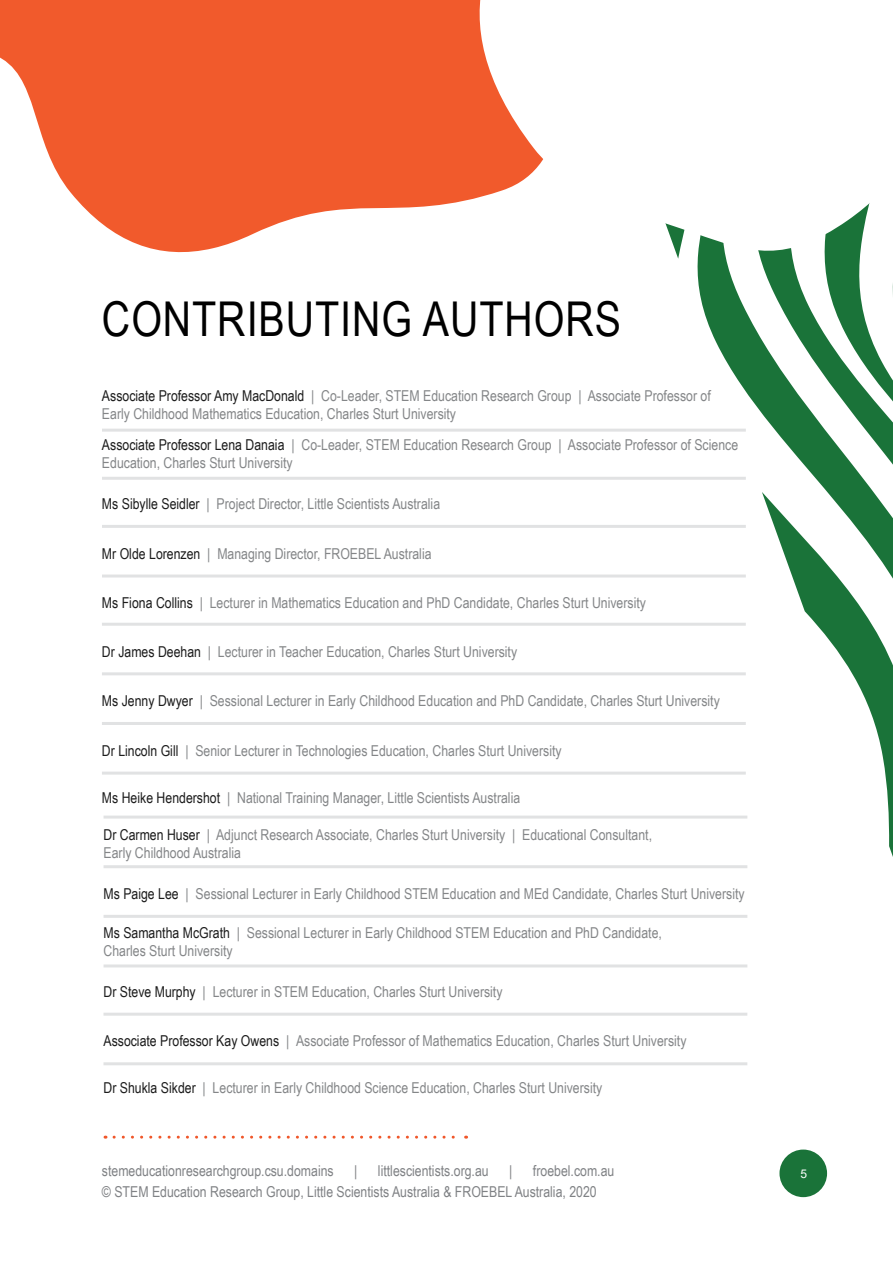
<style>
.page{position:relative;width:893px;height:1263px;background:#fff}
.page>*{position:absolute;margin:0;border:0;box-sizing:border-box;transform-origin:0 0}
.t1{font:48px "Arial Narrow";letter-spacing:.02em;color:#000}
.t2{font:15px/18px "Arial Narrow";color:#848688}
.t3{font:15px/21px "Arial Narrow";color:#808285}
.t4{font:12px "Arial";color:#fff}
.s1{color:#1c1c1c}
</style>
<div class="page">
<svg style="left:521px;top:264px;width:372px;height:751px"></svg>
<svg style="left:0;top:0;width:430px;height:253px;fill:#f15a2c"></svg>
<svg style="left:430px;top:0;width:440px;height:264px"></svg>
<div style="left:779px;top:1149px;width:48px;height:48px;background:#1a7339;border-radius:50%"></div>
<hr style="left:102px;top:429px;width:644px;height:3px;background:#dcddde">
<hr style="left:102px;top:477px;width:644px;height:3px;background:#dcddde">
<hr style="left:102px;top:525px;width:644px;height:3px;background:#dcddde">
<hr style="left:102px;top:574px;width:644px;height:3px;background:#dcddde">
<hr style="left:102px;top:623px;width:644px;height:3px;background:#dcddde">
<hr style="left:102px;top:672px;width:644px;height:3px;background:#dcddde">
<hr style="left:102px;top:722px;width:644px;height:3px;background:#dcddde">
<hr style="left:102px;top:772px;width:644px;height:3px;background:#dcddde">
<hr style="left:104px;top:815px;width:643px;height:3px;background:#dcddde">
<hr style="left:104px;top:865px;width:643px;height:3px;background:#dcddde">
<hr style="left:104px;top:915px;width:643px;height:3px;background:#dcddde">
<hr style="left:104px;top:964px;width:643px;height:3px;background:#dcddde">
<hr style="left:103px;top:1013px;width:644px;height:3px;background:#dcddde">
<hr style="left:103px;top:1062px;width:644px;height:3px;background:#dcddde">
<svg style="left:114px;top:1136px;width:353px;height:3px"></svg>
<h1 class="t1" style="left:102px;top:284px;width:521px">CONTRIBUTING AUTHORS</h1>
<p class="t2" style="left:102px;top:386px;width:610px"><span class="s1">Associate Professor Amy MacDonald</span> | Co-Leader, STEM Education Research Group | Associate Professor of<br>Early Childhood Mathematics Education, Charles Sturt University</p>
<p class="t2" style="left:102px;top:435px;width:638px"><span class="s1">Associate Professor Lena Danaia</span> | Co-Leader, STEM Education Research Group | Associate Professor of Science<br>Education, Charles Sturt University</p>
<p class="t2" style="left:102px;top:494px;width:340px"><span class="s1">Ms Sibylle Seidler</span> | Project Director, Little Scientists Australia</p>
<p class="t2" style="left:102px;top:544px;width:331px"><span class="s1">Mr Olde Lorenzen</span> | Managing Director, FROEBEL Australia</p>
<p class="t2" style="left:102px;top:593px;width:545px"><span class="s1">Ms Fiona Collins</span> | Lecturer in Mathematics Education and PhD Candidate, Charles Sturt University</p>
<p class="t2" style="left:102px;top:642px;width:417px"><span class="s1">Dr James Deehan</span> | Lecturer in Teacher Education, Charles Sturt University</p>
<p class="t2" style="left:102px;top:691px;width:619px"><span class="s1">Ms Jenny Dwyer</span> | Sessional Lecturer in Early Childhood Education and PhD Candidate, Charles Sturt University</p>
<p class="t2" style="left:102px;top:741px;width:461px"><span class="s1">Dr Lincoln Gill</span> | Senior Lecturer in Technologies Education, Charles Sturt University</p>
<p class="t2" style="left:102px;top:788px;width:420px"><span class="s1">Ms Heike Hendershot</span> | National Training Manager, Little Scientists Australia</p>
<p class="t2" style="left:104px;top:825px;width:550px"><span class="s1">Dr Carmen Huser</span> | Adjunct Research Associate, Charles Sturt University | Educational Consultant,<br>Early Childhood Australia</p>
<p class="t2" style="left:104px;top:884px;width:643px"><span class="s1">Ms Paige Lee</span> | Sessional Lecturer in Early Childhood STEM Education and MEd Candidate, Charles Sturt University</p>
<p class="t2" style="left:104px;top:923px;width:560px"><span class="s1">Ms Samantha McGrath</span> | Sessional Lecturer in Early Childhood STEM Education and PhD Candidate,<br>Charles Sturt University</p>
<p class="t2" style="left:104px;top:982px;width:400px"><span class="s1">Dr Steve Murphy</span> | Lecturer in STEM Education, Charles Sturt University</p>
<p class="t2" style="left:103px;top:1031px;width:584px"><span class="s1">Associate Professor Kay Owens</span> | Associate Professor of Mathematics Education, Charles Sturt University</p>
<p class="t2" style="left:103px;top:1078px;width:500px"><span class="s1">Dr Shukla Sikder</span> | Lecturer in Early Childhood Science Education, Charles Sturt University</p>
<p class="t3" style="left:102px;top:1160px;width:514px;text-indent:431px">froebel.com.au © STEM Education Research Group, Little Scientists Australia &amp; FROEBEL Australia, 2020</p>
<p class="t3" style="left:102px;top:1160px;width:233px">stemeducationresearchgroup.csu.domains</p>
<p class="t3" style="left:354px;top:1160px;width:5px">|</p>
<p class="t3" style="left:378px;top:1160px;width:112px">littlescientists.org.au</p>
<p class="t3" style="left:509px;top:1160px;width:5px">|</p>
<p class="t4" style="left:800px;top:1165px;width:8px">5</p>
</div>
